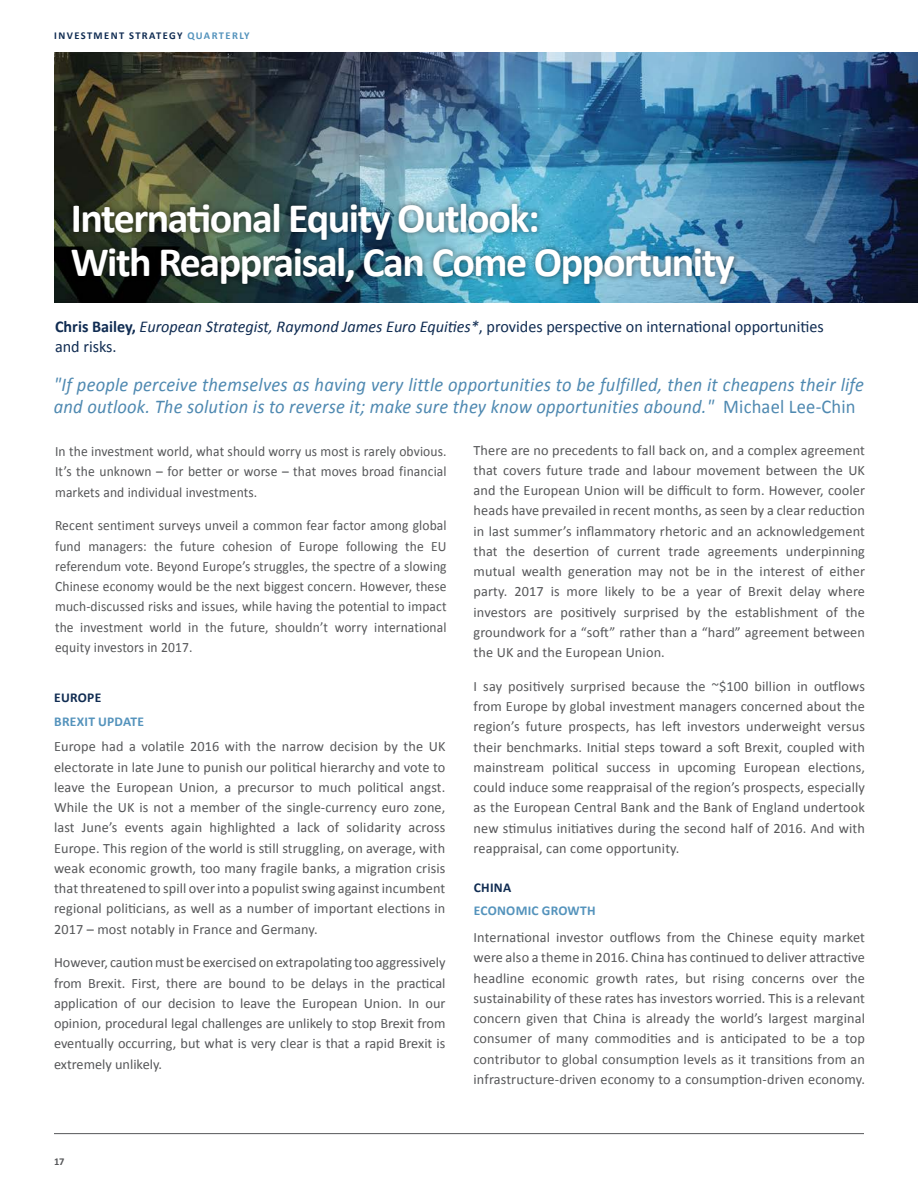
<style>
.page{position:relative;width:918px;height:1188px;background:#fff}
.page>*{position:absolute;margin:0;border:0;box-sizing:border-box;transform-origin:0 0}
.t1{font:700 42px/43.5px "Calibri";letter-spacing:-.035em;color:#fff}
.IntroCopy-Blue{font:italic 19.5px/22.5px "Calibri";letter-spacing:.01em;color:#4f89b1;scale:.95 1}
.t2{font:16.5px/19.5px "Calibri";color:#102c52}
.Body_copy_9_5_13{font:14.25px/20.2px "Calibri";letter-spacing:.01em;color:#565759;text-align:justify}
.IntroCopy-Blue-2{font:14.25px/20.2px "Calibri";letter-spacing:.01em;color:#565759;text-align:justify;scale:.95 1}
.Subhead_-_Lt_Blue{font:700 13.5px "Calibri";letter-spacing:.02em;color:#5493bc}
.SubHead_-_Dk_blue{font:700 13.5px "Calibri";letter-spacing:.02em;color:#102c52}
.t3{font:700 10.5px "Calibri";letter-spacing:.135em;color:#102c52}
.t4{font:700 10.5px "Calibri";color:#565759}
.s1{color:#5493bc}
.s2{font-weight:700}
.s3{font-style:italic}
.s4{font-style:normal}
</style>
<div class="page">
<hr style="left:54px;top:1133px;width:810px;height:1px;background:#565759">
<img style="left:54px;top:52px;width:864px;height:250px">
<div style="left:66px;top:197px;width:674px;height:92px;background:#000;opacity:.45"></div>
<p class="t3" style="left:54px;top:29px;width:197px">INVESTMENT STRATEGY <span class="s1">QUARTERLY</span></p>
<p class="t1" style="left:71px;top:197px;width:665px">International Equity Outlook:<br>With Reappraisal, Can Come Opportunity</p>
<p class="t2" style="left:55px;top:317px;width:770px"><span class="s2">Chris Bailey,</span> <span class="s3">European Strategist, Raymond James Euro Equities*</span>, provides perspective on international opportunities and risks.</p>
<p class="IntroCopy-Blue" style="left:54px;top:372px;width:854px">"If people perceive themselves as having very little opportunities to be fulfilled, then it cheapens their life and outlook. The solution is to reverse it; make sure they know opportunities abound." <span class="s4">Michael Lee-Chin</span></p>
<p class="IntroCopy-Blue-2" style="left:55px;top:441px;width:414px">In the investment world, what should worry us most is rarely obvious.<br>It’s the unknown – for better or worse – that moves broad financial markets and individual investments.</p>
<p class="IntroCopy-Blue-2" style="left:55px;top:516px;width:414px">Recent sentiment surveys unveil a common fear factor among global fund managers: the future cohesion of Europe following the EU referendum vote. Beyond Europe’s struggles, the spectre of a slowing Chinese economy would be the next biggest concern. However, these much-discussed risks and issues, while having the potential to impact the investment world in the future, shouldn’t worry international equity investors in 2017.</p>
<p class="SubHead_-_Dk_blue" style="left:54px;top:689px;width:49px">EUROPE</p>
<p class="Subhead_-_Lt_Blue" style="left:54px;top:713px;width:91px">BREXIT UPDATE</p>
<p class="Body_copy_9_5_13" style="left:54px;top:737px;width:393px">Europe had a volatile 2016 with the narrow decision by the UK electorate in late June to punish our political hierarchy and vote to leave the European Union, a precursor to much political angst.<br>While the UK is not a member of the single-currency euro zone, last June’s events again highlighted a lack of solidarity across Europe. This region of the world is still struggling, on average, with weak economic growth, too many fragile banks, a migration crisis that threatened to spill over into a populist swing against incumbent regional politicians, as well as a number of important elections in 2017 – most notably in France and Germany.</p>
<p class="Body_copy_9_5_13" style="left:54px;top:953px;width:393px">However, caution must be exercised on extrapolating too aggressively from Brexit. First, there are bound to be delays in the practical application of our decision to leave the European Union. In our opinion, procedural legal challenges are unlikely to stop Brexit from eventually occurring, but what is very clear is that a rapid Brexit is extremely unlikely.</p>
<p class="Body_copy_9_5_13" style="left:474px;top:440px;width:393px">There are no precedents to fall back on, and a complex agreement that covers future trade and labour movement between the UK and the European Union will be difficult to form. However, cooler heads have prevailed in recent months, as seen by a clear reduction in last summer’s inflammatory rhetoric and an acknowledgement that the desertion of current trade agreements underpinning mutual wealth generation may not be in the interest of either party. 2017 is more likely to be a year of Brexit delay where investors are positively surprised by the establishment of the groundwork for a “soft” rather than a “hard” agreement between the UK and the European Union.</p>
<p class="Body_copy_9_5_13" style="left:474px;top:676px;width:393px">I say positively surprised because the ~$100 billion in outflows from Europe by global investment managers concerned about the region’s future prospects, has left investors underweight versus their benchmarks. Initial steps toward a soft Brexit, coupled with mainstream political success in upcoming European elections, could induce some reappraisal of the region’s prospects, especially as the European Central Bank and the Bank of England undertook new stimulus initiatives during the second half of 2016. And with reappraisal, can come opportunity.</p>
<p class="SubHead_-_Dk_blue" style="left:474px;top:879px;width:39px">CHINA</p>
<p class="Subhead_-_Lt_Blue" style="left:474px;top:902px;width:123px">ECONOMIC GROWTH</p>
<p class="Body_copy_9_5_13" style="left:474px;top:927px;width:393px">International investor outflows from the Chinese equity market were also a theme in 2016. China has continued to deliver attractive headline economic growth rates, but rising concerns over the sustainability of these rates has investors worried. This is a relevant concern given that China is already the world’s largest marginal consumer of many commodities and is anticipated to be a top contributor to global consumption levels as it transitions from an infrastructure-driven economy to a consumption-driven economy.</p>
<p class="t4" style="left:54px;top:1155px;width:12px">17</p>
</div>
